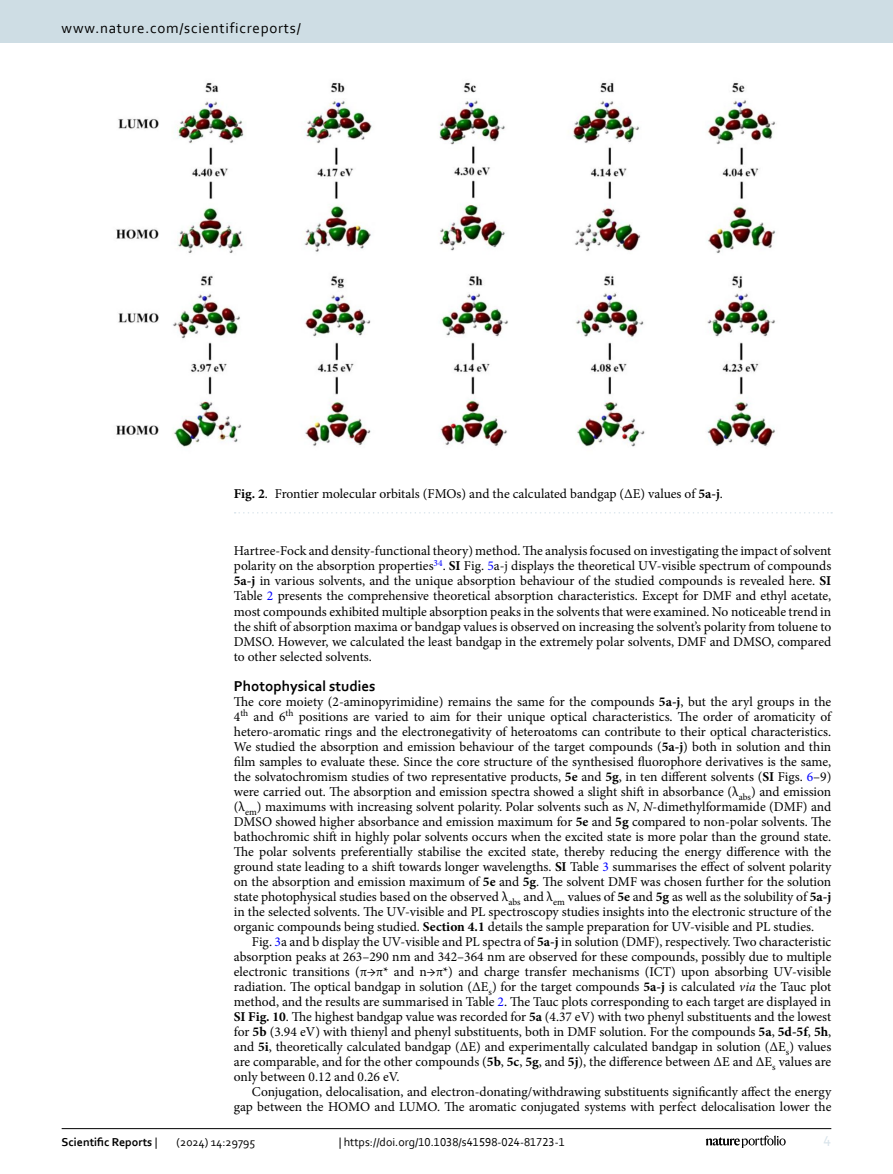
<style>
.page{position:relative;width:893px;height:1174px;background:#fff}
.page>*{position:absolute;margin:0;border:0;box-sizing:border-box;transform-origin:0 0}
.t1{font:15px "Corbel";letter-spacing:.05em;color:#000}
.t2{font:700 15px "Corbel";color:#000}
.t3{font:15px "Corbel";color:#d9e4eb}
.t4{font:13.5px/15px "Minion Pro";color:#000;text-align:justify}
.t5{font:12px "Corbel";color:#000}
.t6{font:700 12px "Corbel";color:#000}
.s1{font-weight:700}
.s2{color:#00f}
.s3{font-style:italic}
.s4{font-weight:400}
</style>
<div class="page">
<img style="left:116px;top:82px;width:660px;height:365px">
<svg style="left:235px;top:512px;width:597px;height:1px"></svg>
<hr style="left:62px;top:1128px;width:769px;height:1px;background:#000">
<svg style="left:706px;top:1135px;width:80px;height:12px"></svg>
<div style="left:0;top:0;width:893px;height:43px;background:#cedde4"></div>
<p class="t1" style="left:62px;top:18px;width:241px">www.nature.com/scientificreports/</p>
<p class="t4" style="left:234px;top:486px;width:491px"><span class="s1">Fig. 2</span>. Frontier molecular orbitals (FMOs) and the calculated bandgap (ΔE) values of <span class="s1">5a-j</span>.</p>
<p class="t4" style="left:234px;top:544px;width:599px">Hartree-Fock and density-functional theory) method. The analysis focused on investigating the impact of solvent polarity on the absorption properties<sup>34</sup>. <span class="s1">SI</span> Fig. <span class="s2">5</span>a-j displays the theoretical UV-visible spectrum of compounds <span class="s1">5a-j</span> in various solvents, and the unique absorption behaviour of the studied compounds is revealed here. <span class="s1">SI </span>Table <span class="s2">2</span> presents the comprehensive theoretical absorption characteristics. Except for DMF and ethyl acetate, most compounds exhibited multiple absorption peaks in the solvents that were examined. No noticeable trend in the shift of absorption maxima or bandgap values is observed on increasing the solvent’s polarity from toluene to DMSO. However, we calculated the least bandgap in the extremely polar solvents, DMF and DMSO, compared to other selected solvents.</p>
<p class="t2" style="left:234px;top:676px;width:143px">Photophysical studies</p>
<p class="t4" style="left:234px;top:694px;width:599px">The core moiety (2-aminopyrimidine) remains the same for the compounds <span class="s1">5a-j</span>, but the aryl groups in the 4<sup>th</sup> and 6<sup>th</sup> positions are varied to aim for their unique optical characteristics. The order of aromaticity of hetero-aromatic rings and the electronegativity of heteroatoms can contribute to their optical characteristics.<br>We studied the absorption and emission behaviour of the target compounds (<span class="s1">5a-j</span>) both in solution and thin film samples to evaluate these. Since the core structure of the synthesised fluorophore derivatives is the same, the solvatochromism studies of two representative products, <span class="s1">5e</span> and <span class="s1">5g</span>, in ten different solvents (<span class="s1">SI</span> Figs. <span class="s2">6</span>–9) were carried out. The absorption and emission spectra showed a slight shift in absorbance (λ<sub>abs</sub>) and emission (λ<sub>em</sub>) maximums with increasing solvent polarity. Polar solvents such as <span class="s3">N</span>, <span class="s3">N</span>-dimethylformamide (DMF) and DMSO showed higher absorbance and emission maximum for <span class="s1">5e</span> and <span class="s1">5g</span> compared to non-polar solvents. The bathochromic shift in highly polar solvents occurs when the excited state is more polar than the ground state.<br>The polar solvents preferentially stabilise the excited state, thereby reducing the energy difference with the ground state leading to a shift towards longer wavelengths. <span class="s1">SI</span> Table <span class="s2">3</span> summarises the effect of solvent polarity on the absorption and emission maximum of <span class="s1">5e</span> and <span class="s1">5g</span>. The solvent DMF was chosen further for the solution state photophysical studies based on the observed λ<sub>abs</sub> and λ<sub>em</sub> values of <span class="s1">5e</span> and <span class="s1">5g</span> as well as the solubility of <span class="s1">5a-j </span>in the selected solvents. The UV-visible and PL spectroscopy studies insights into the electronic structure of the organic compounds being studied. <span class="s1">Section 4.1</span> details the sample preparation for UV-visible and PL studies.</p>
<p class="t4" style="left:234px;top:934px;width:599px;text-indent:18px">Fig. <span class="s2">3</span>a and b display the UV-visible and PL spectra of <span class="s1">5a-j</span> in solution (DMF), respectively. Two characteristic absorption peaks at 263–290 nm and 342–364 nm are observed for these compounds, possibly due to multiple electronic transitions (π→π* and n→π*) and charge transfer mechanisms (ICT) upon absorbing UV-visible radiation. The optical bandgap in solution (ΔE<sub>s</sub>) for the target compounds <span class="s1">5a-j</span> is calculated <span class="s3">via</span> the Tauc plot method, and the results are summarised in Table <span class="s2">2</span>. The Tauc plots corresponding to each target are displayed in <span class="s1">SI Fig. 10</span>. The highest bandgap value was recorded for <span class="s1">5a</span> (4.37 eV) with two phenyl substituents and the lowest for <span class="s1">5b</span> (3.94 eV) with thienyl and phenyl substituents, both in DMF solution. For the compounds <span class="s1">5a</span>, <span class="s1">5d-5f</span>, <span class="s1">5h</span>, and <span class="s1">5i</span>, theoretically calculated bandgap (ΔE) and experimentally calculated bandgap in solution (ΔE<sub>s</sub>) values are comparable, and for the other compounds (<span class="s1">5b</span>, <span class="s1">5c</span>, <span class="s1">5g</span>, and <span class="s1">5j</span>), the difference between ΔE and ΔE<sub>s</sub> values are only between 0.12 and 0.26 eV.</p>
<p class="t4" style="left:234px;top:1084px;width:599px;text-align:right">Conjugation, delocalisation, and electron-donating/withdrawing substituents significantly affect the energy gap between the HOMO and LUMO. The aromatic conjugated systems with perfect delocalisation lower the</p>
<p class="t6" style="left:62px;top:1134px;width:97px">Scientific Reports <span class="s4">|</span></p>
<p class="t5" style="left:177px;top:1134px;width:80px">(2024) 14:29795</p>
<p class="t5" style="left:339px;top:1134px;width:228px">| https://doi.org/10.1038/s41598-024-81723-1</p>
<p class="t3" style="left:824px;top:1132px;width:9px">4</p>
</div>
